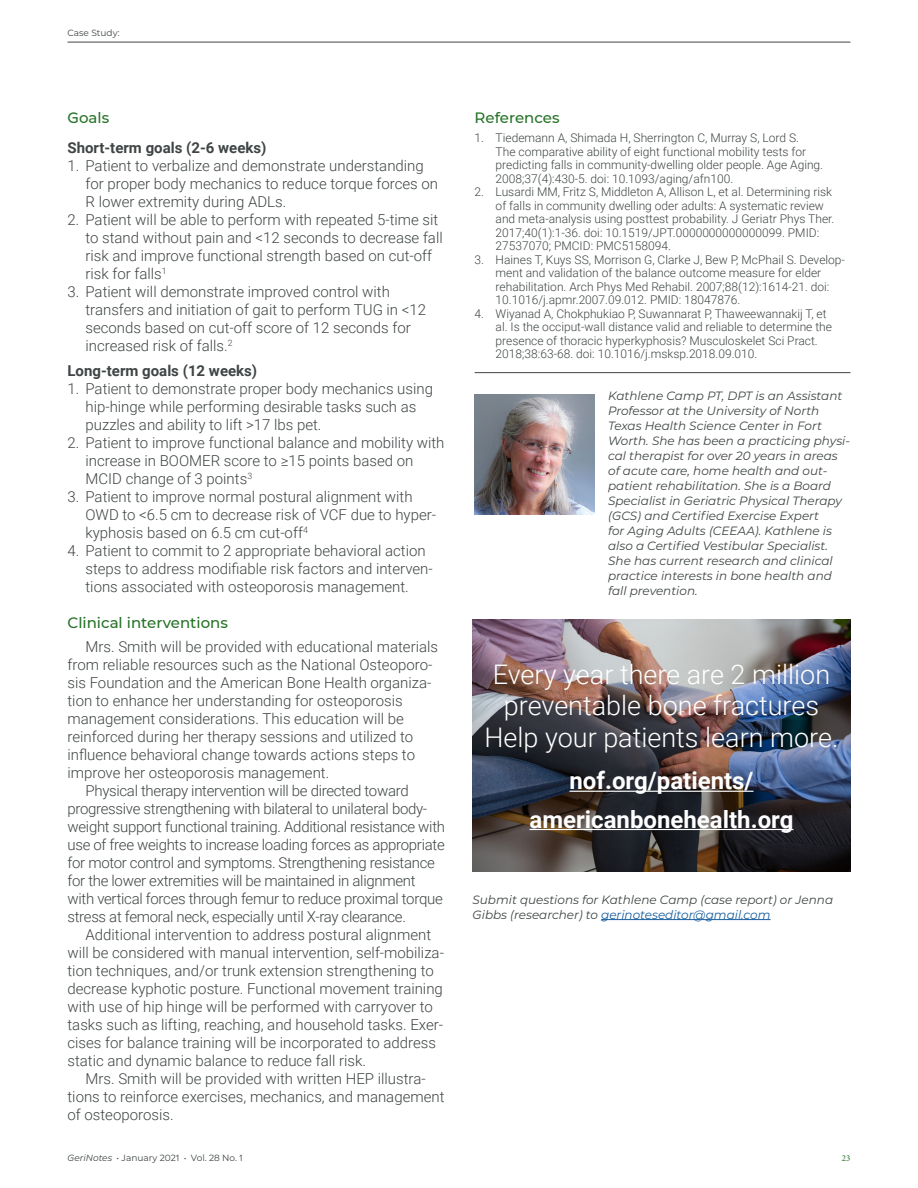
<style>
.page{position:relative;width:918px;height:1188px;background:#fff}
.page>*{position:absolute;margin:0;border:0;box-sizing:border-box;transform-origin:0 0}
.Body{font:300 27px/31.5px "Roboto";color:#fff;text-align:center}
.Body-2{font:700 24px "Roboto";color:#fff}
.Body-3{font:300 15px/18px "Roboto";color:#3f4444}
.numbered_bullets{font:300 15px/18px "Roboto";color:#3f4444}
.Body-4{font:300 15px/18px "Roboto";letter-spacing:-.02em;color:#3f4444}
.Sub_2{font:700 15px "Roboto";color:#3f4444}
.t1{font:500 15px "APTA Sans";color:#257226}
.References{font:300 12px/13.5px "Roboto";color:#3f4444}
.About_the_Author{font:italic 12px/15px "APTA Sans";color:#3f4444}
.t2{font:9px "APTA Sans";color:#3f4444}
.t3{font:9px "Minion Pro";color:#257226}
.s1{color:#175d9e}
.s2{font-style:italic}
</style>
<div class="page">
<img style="left:475px;top:394px;width:120px;height:120px">
<hr style="left:68px;top:42px;width:782px;height:1px;background:#3f4444">
<hr style="left:475px;top:372px;width:375px;height:1px;background:#3f4444">
<img style="left:472px;top:620px;width:378px;height:252px">
<hr style="left:569px;top:791px;width:185px;height:1px;background:#fff">
<hr style="left:530px;top:829px;width:264px;height:1px;background:#fff">
<hr style="left:601px;top:919px;width:170px;height:1px;background:#175d9e">
<p class="t2" style="left:68px;top:26px;width:54px">Case Study:</p>
<p class="t1" style="left:68px;top:107px;width:43px">Goals</p>
<p class="Sub_2" style="left:68px;top:137px;width:201px">Short-term goals (2-6 weeks)</p>
<p class="Body-3" style="left:86px;top:156px;width:354px;text-indent:-18px">1. Patient to verbalize and demonstrate understanding for proper body mechanics to reduce torque forces on<br>R lower extremity during ADLs.</p>
<p class="Body-3" style="left:86px;top:210px;width:359px;text-indent:-18px">2. Patient will be able to perform with repeated 5-time sit to stand without pain and &lt;12 seconds to decrease fall risk and improve functional strength based on cut-off risk for falls<sup>1</sup></p>
<p class="Body-3" style="left:86px;top:282px;width:342px;text-indent:-18px">3. Patient will demonstrate improved control with transfers and initiation of gait to perform TUG in &lt;12 seconds based on cut-off score of 12 seconds for increased risk of falls.<sup>2</sup></p>
<p class="Sub_2" style="left:68px;top:360px;width:191px">Long-term goals (12 weeks)</p>
<p class="numbered_bullets" style="left:86px;top:379px;width:349px;text-indent:-18px">1. Patient to demonstrate proper body mechanics using hip-hinge while performing desirable tasks such as puzzles and ability to lift &gt;17 lbs pet.</p>
<p class="numbered_bullets" style="left:86px;top:433px;width:360px;text-indent:-18px">2. Patient to improve functional balance and mobility with increase in BOOMER score to ≥15 points based on<br>MCID change of 3 points<sup>3</sup></p>
<p class="numbered_bullets" style="left:86px;top:487px;width:352px;text-indent:-18px">3. Patient to improve normal postural alignment with<br>OWD to &lt;6.5 cm to decrease risk of VCF due to hyper&shy;kyphosis based on 6.5 cm cut-off<sup>4</sup></p>
<p class="numbered_bullets" style="left:86px;top:541px;width:349px;text-indent:-18px">4. Patient to commit to 2 appropriate behavioral action steps to address modifiable risk factors and interven&shy;tions associated with osteoporosis management.</p>
<p class="t1" style="left:68px;top:612px;width:162px">Clinical interventions</p>
<p class="Body-3" style="left:68px;top:637px;width:372px;text-indent:18px">Mrs. Smith will be provided with educational materials from reliable resources such as the National Osteoporo&shy;sis Foundation and the American Bone Health organiza&shy;tion to enhance her understanding for osteoporosis management considerations. This education will be reinforced during her therapy sessions and utilized to influence behavioral change towards actions steps to improve her osteoporosis management.</p>
<p class="Body-4" style="left:68px;top:781px;width:379px;text-indent:18px">Physical therapy intervention will be directed toward progressive strengthening with bilateral to unilateral body&shy;weight support functional training. Additional resistance with use of free weights to increase loading forces as appropriate for motor control and symptoms. Strengthening resistance for the lower extremities will be maintained in alignment with vertical forces through femur to reduce proximal torque stress at femoral neck, especially until X-ray clearance.</p>
<p class="Body-3" style="left:68px;top:925px;width:378px;text-indent:18px">Additional intervention to address postural alignment will be considered with manual intervention, self-mobiliza&shy;tion techniques, and/or trunk extension strengthening to decrease kyphotic posture. Functional movement training with use of hip hinge will be performed with carryover to tasks such as lifting, reaching, and household tasks. Exer&shy;cises for balance training will be incorporated to address static and dynamic balance to reduce fall risk.</p>
<p class="Body-3" style="left:68px;top:1069px;width:379px;text-indent:18px">Mrs. Smith will be provided with written HEP illustra&shy;tions to reinforce exercises, mechanics, and management of osteoporosis.</p>
<p class="t1" style="left:475px;top:107px;width:86px">References</p>
<p class="References" style="left:496px;top:131px;width:329px;text-indent:-21px">1. Tiedemann A, Shimada H, Sherrington C, Murray S, Lord S.<br>The comparative ability of eight functional mobility tests for predicting falls in community-dwelling older people. Age Aging.<br>2008;37(4):430-5. doi: 10.1093/aging/afn100.</p>
<p class="References" style="left:496px;top:185px;width:340px;text-indent:-21px">2. Lusardi MM, Fritz S, Middleton A, Allison L, et al. Determining risk of falls in community dwelling oder adults: A systematic review and meta-analysis using posttest probability. J Geriatr Phys Ther.<br>2017;40(1):1-36. doi: 10.1519/JPT.0000000000000099. PMID:<br>27537070; PMCID: PMC5158094.</p>
<p class="References" style="left:496px;top:252px;width:351px;text-indent:-21px">3. Haines T, Kuys SS, Morrison G, Clarke J, Bew P, McPhail S. Develop&shy;ment and validation of the balance outcome measure for elder rehabilitation. Arch Phys Med Rehabil. 2007;88(12):1614-21. doi:<br>10.1016/j.apmr.2007.09.012. PMID: 18047876.</p>
<p class="References" style="left:496px;top:306px;width:338px;text-indent:-21px">4. Wiyanad A, Chokphukiao P, Suwannarat P, Thaweewannakij T, et al. Is the occiput-wall distance valid and reliable to determine the presence of thoracic hyperkyphosis? Musculoskelet Sci Pract.<br>2018;38:63-68. doi: 10.1016/j.msksp.2018.09.010.</p>
<p class="About_the_Author" style="left:608px;top:388px;width:243px">Kathlene Camp PT, DPT is an Assistant Professor at the University of North Texas Health Science Center in Fort Worth. She has been a practicing physi&shy;cal therapist for over 20 years in areas of acute care, home health and out&shy;patient rehabilitation. She is a Board Specialist in Geriatric Physical Therapy (GCS) and Certified Exercise Expert<br>for Aging Adults (CEEAA). Kathlene is also a Certified Vestibular Specialist.<br>She has current research and clinical practice interests in bone health and fall prevention.</p>
<p class="Body" style="left:493px;top:657px;width:339px">Every year there are 2 million preventable bone fractures</p>
<p class="Body" style="left:485px;top:720px;width:355px">Help your patients learn more.</p>
<p class="Body-2" style="left:569px;top:764px;width:186px">nof.org/patients/</p>
<p class="Body-2" style="left:530px;top:802px;width:266px">americanbonehealth.org</p>
<p class="About_the_Author" style="left:472px;top:892px;width:362px">Submit questions for Kathlene Camp (case report) or Jenna<br>Gibbs (researcher) to <span class="s1">gerinoteseditor@gmail.com</span></p>
<p class="t2" style="left:68px;top:1152px;width:177px"><span class="s2">GeriNotes</span> • January 2021 • Vol. 28 No. 1</p>
<p class="t3" style="left:842px;top:1152px;width:10px">23</p>
</div>
